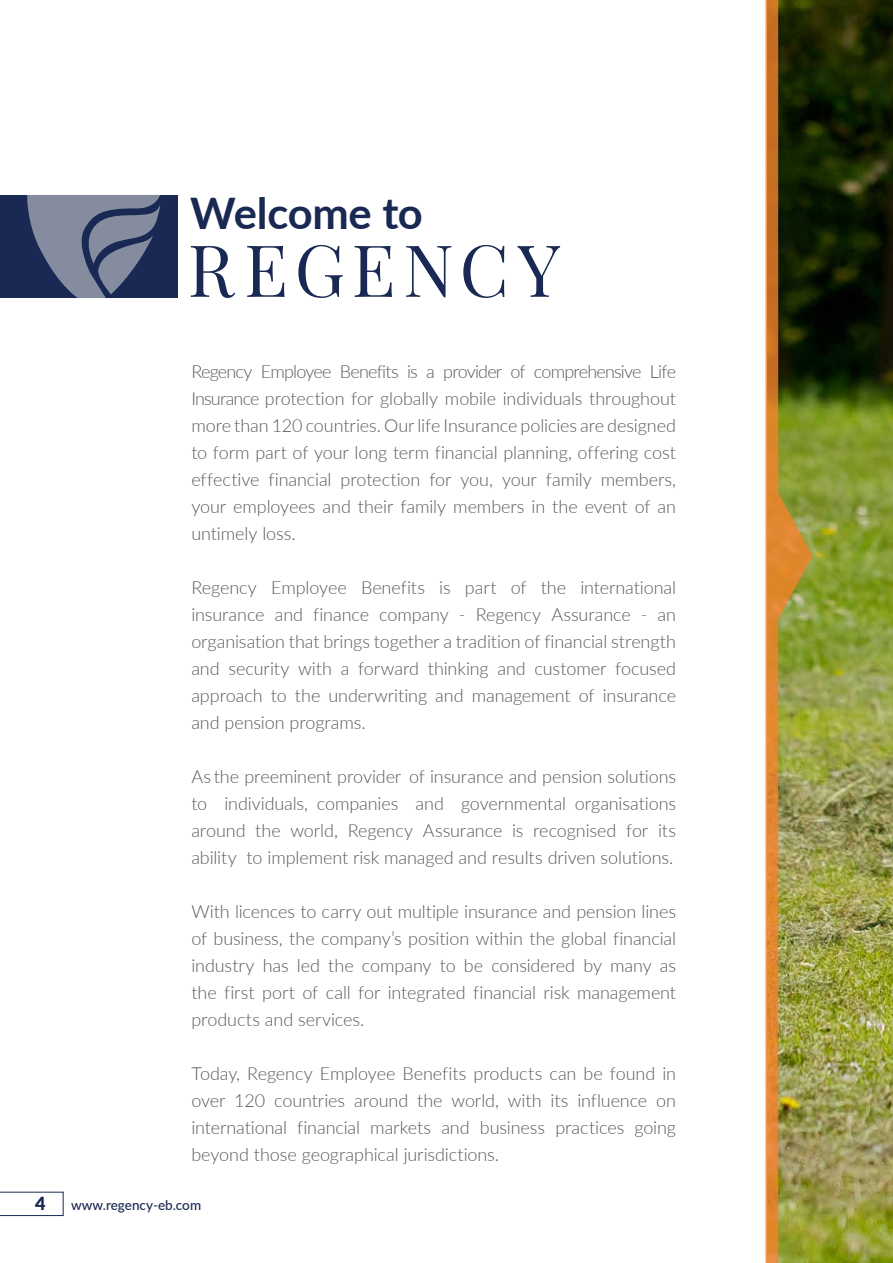
<style>
.page{position:relative;width:893px;height:1263px;background:#fff}
.page>*{position:absolute;margin:0;border:0;box-sizing:border-box;transform-origin:0 0}
.t1{font:72px "Playfair Display";letter-spacing:.1em;color:#1a2953}
.t2{font:700 43.5px "Lato";letter-spacing:-.005em;color:#1a2953}
.t3{font:300 18px/27px "Lato";letter-spacing:-.005em;color:#58595b;text-align:justify}
.t4{font:900 18px "Lato";color:#1a2953}
.t5{font:500 13.5px "Lato";color:#1a2953}
</style>
<div class="page">
<svg style="left:0;top:1192px;width:63px;height:24px"></svg>
<img style="left:812px;top:0;width:81px;height:1263px">
<div style="left:0;top:196px;width:177px;height:102px;background:#1a2953"></div>
<svg style="left:26px;top:195px;width:134px;height:103px"></svg>
<img style="left:765px;top:0;width:47px;height:1263px">
<h2 class="t2" style="left:190px;top:181px;width:234px">Welcome to</h2>
<h1 class="t1" style="left:188px;top:225px;width:374px">REGENCY</h1>
<p class="t3" style="left:191px;top:357px;width:486px">Regency Employee Benefits is a provider of comprehensive Life Insurance protection for globally mobile individuals throughout more than 120 countries. Our life Insurance policies are designed to form part of your long term financial planning, offering cost effective financial protection for you, your family members, your employees and their family members in the event of an untimely loss.</p>
<p class="t3" style="left:191px;top:573px;width:486px">Regency Employee Benefits is part of the international insurance and finance company - Regency Assurance - an organisation that brings together a tradition of financial strength and security with a forward thinking and customer focused approach to the underwriting and management of insurance and pension programs.</p>
<p class="t3" style="left:191px;top:762px;width:486px">As the preeminent provider of insurance and pension solutions to individuals, companies and governmental organisations around the world, Regency Assurance is recognised for its ability to implement risk managed and results driven solutions.</p>
<p class="t3" style="left:191px;top:897px;width:486px">With licences to carry out multiple insurance and pension lines of business, the company’s position within the global financial industry has led the company to be considered by many as the first port of call for integrated financial risk management products and services.</p>
<p class="t3" style="left:191px;top:1059px;width:486px">Today, Regency Employee Benefits products can be found in over 120 countries around the world, with its influence on international financial markets and business practices going beyond those geographical jurisdictions.</p>
<p class="t4" style="left:35px;top:1190px;width:12px">4</p>
<p class="t5" style="left:71px;top:1195px;width:131px">www.regency-eb.com</p>
</div>
